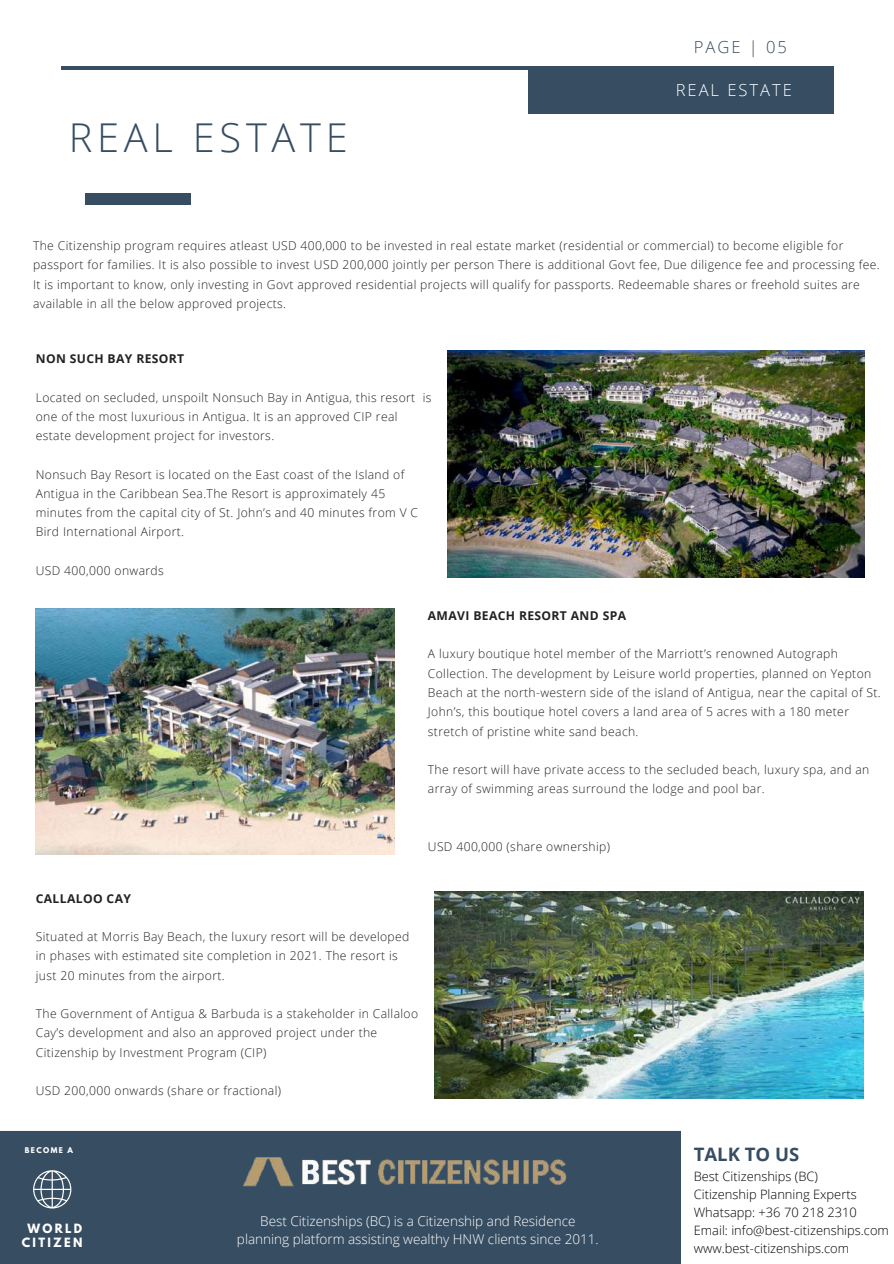
<style>
.page{position:relative;width:894px;height:1264px;background:#fff}
.page>*{position:absolute;margin:0;border:0;box-sizing:border-box;transform-origin:0 0}
.t1{font:300 39.75px "Open Sans";letter-spacing:.12em;color:#364d62}
.t2{font:700 18.45px "Open Sans";color:#364d62}
.t3{font:300 16.5px "Open Sans";letter-spacing:.12em;color:#fff}
.t4{font:300 16.5px "Open Sans";letter-spacing:.12em;color:#364d62}
.t5{font:300 13.5px/18px "Open Sans";color:#fff;text-align:center}
.t6{font:300 12.9px/18px "Open Sans";color:#000}
.t7{font:300 12.15px/19.2px "Open Sans";letter-spacing:.03em;color:#222}
.t8{font:700 12.15px "Open Sans";letter-spacing:.03em;color:#222}
.t9{font:700 11.4px/14.1px "League Spartan";letter-spacing:.2em;color:#fff;text-align:center}
.t10{font:700 7.05px "League Spartan";letter-spacing:.2em;color:#fff}
</style>
<div class="page">
<img style="left:447px;top:350px;width:416px;height:227px">
<hr style="left:61px;top:66px;width:771px;height:4px;background:#364d62">
<div style="left:528px;top:66px;width:305px;height:48px;background:#364d62"></div>
<div style="left:0;top:1130px;width:681px;height:133px;background:#364d62"></div>
<svg style="left:33px;top:1170px;width:38px;height:38px"></svg>
<div style="left:85px;top:194px;width:106px;height:10px;background:#364d62"></div>
<img style="left:235px;top:1148px;width:337px;height:44px">
<img style="left:36px;top:608px;width:358px;height:246px">
<img style="left:434px;top:891px;width:429px;height:207px">
<h3 class="t4" style="left:693px;top:35px;width:94px">PAGE | 05</h3>
<h1 class="t1" style="left:69px;top:110px;width:280px">REAL ESTATE</h1>
<h3 class="t3" style="left:675px;top:78px;width:118px">REAL ESTATE</h3>
<p class="t7" style="left:33px;top:236px;width:847px">The Citizenship program requires atleast USD 400,000 to be invested in real estate market (residential or commercial) to become eligible for passport for families. It is also possible to invest USD 200,000 jointly per person There is additional Govt fee, Due diligence fee and processing fee.<br>It is important to know, only investing in Govt approved residential projects will qualify for passports. Redeemable shares or freehold suites are available in all the below approved projects.</p>
<p class="t8" style="left:36px;top:350px;width:150px">NON SUCH BAY RESORT</p>
<p class="t7" style="left:36px;top:387px;width:397px">Located on secluded, unspoilt Nonsuch Bay in Antigua, this resort is one of the most luxurious in Antigua. It is an approved CIP real estate development project for investors.</p>
<p class="t7" style="left:36px;top:464px;width:384px">Nonsuch Bay Resort is located on the East coast of the Island of Antigua in the Caribbean Sea.The Resort is approximately 45 minutes from the capital city of St. John’s and 40 minutes from V C Bird International Airport.</p>
<p class="t7" style="left:36px;top:560px;width:129px">USD 400,000 onwards</p>
<p class="t8" style="left:428px;top:607px;width:200px">AMAVI BEACH RESORT AND SPA</p>
<p class="t7" style="left:428px;top:644px;width:454px">A luxury boutique hotel member of the Marriott’s renowned Autograph Collection. The development by Leisure world properties, planned on Yepton Beach at the north-western side of the island of Antigua, near the capital of St.<br>John’s, this boutique hotel covers a land area of 5 acres with a 180 meter stretch of pristine white sand beach.</p>
<p class="t7" style="left:428px;top:759px;width:443px">The resort will have private access to the secluded beach, luxury spa, and an array of swimming areas surround the lodge and pool bar.</p>
<p class="t7" style="left:428px;top:836px;width:183px">USD 400,000 (share ownership)</p>
<p class="t8" style="left:36px;top:889px;width:97px">CALLALOO CAY</p>
<p class="t7" style="left:36px;top:926px;width:375px">Situated at Morris Bay Beach, the luxury resort will be developed in phases with estimated site completion in 2021. The resort is just 20 minutes from the airport.</p>
<p class="t7" style="left:36px;top:1003px;width:384px">The Government of Antigua &amp; Barbuda is a stakeholder in Callaloo<br>Cay’s development and also an approved project under the<br>Citizenship by Investment Program (CIP)</p>
<p class="t7" style="left:36px;top:1080px;width:247px">USD 200,000 onwards (share or fractional)</p>
<p class="t10" style="left:25px;top:1147px;width:50px">BECOME A</p>
<p class="t9" style="left:22px;top:1222px;width:62px">WORLD<br>CITIZEN</p>
<p class="t5" style="left:237px;top:1211px;width:363px">Best Citizenships (BC) is a Citizenship and Residence planning platform assisting wealthy HNW clients since 2011.</p>
<h2 class="t2" style="left:693px;top:1141px;width:107px">TALK TO US</h2>
<p class="t6" style="left:693px;top:1166px;width:197px">Best Citizenships (BC)<br>Citizenship Planning Experts<br>Whatsapp: +36 70 218 2310<br>Email: info@best-citizenships.com www.best-citizenships.com</p>
</div>
